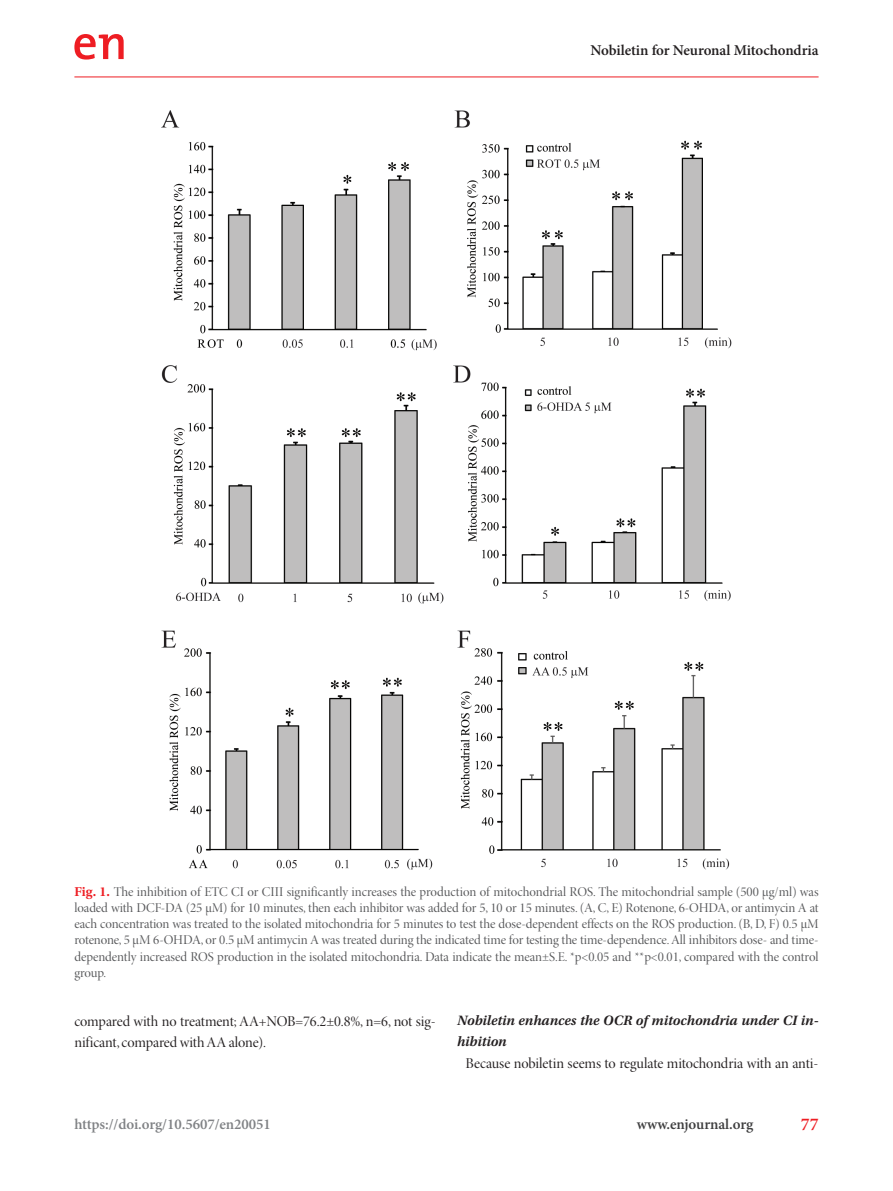
<style>
.page{position:relative;width:893px;height:1191px;background:#fff}
.page>*{position:absolute;margin:0;border:0;box-sizing:border-box;transform-origin:0 0}
.t1{font:600 18px "Minion Pro";color:#ee1d23}
.t2{font:15px/21px "Minion Pro Disp";letter-spacing:-.005em;color:#231f20}
.t3{font:600 15px "Minion Pro";letter-spacing:-.005em;color:#231f20}
.t4{font:600 15px "Minion Pro";letter-spacing:-.005em;color:#808285}
.t5{font:600 15px "Minion Pro";letter-spacing:-.005em;color:#3e3e3f}
.t6{font:italic 600 14.25px/21px "Utopia Std";letter-spacing:-.005em;color:#231f20}
.t7{font:13.5px/16.2px "Minion Pro Disp";letter-spacing:-.01em;color:#57585a;text-align:justify}
.s1{font-family:"Utopia Std";font-weight:600;color:#ee1d23}
</style>
<div class="page">
<hr style="left:74px;top:77px;width:745px;height:1px;background:#ee1d23">
<svg style="left:74px;top:34px;width:50px;height:26px"></svg>
<img style="left:162px;top:110px;width:569px;height:760px">
<p class="t3" style="left:590px;top:40px;width:230px">Nobiletin for Neuronal Mitochondria</p>
<p class="t7" style="left:74px;top:883px;width:746px"><span class="s1">Fig. 1.</span> The inhibition of ETC CI or CIII significantly increases the production of mitochondrial ROS. The mitochondrial sample (500 μg/ml) was loaded with DCF-DA (25 μM) for 10 minutes, then each inhibitor was added for 5, 10 or 15 minutes. (A, C, E) Rotenone, 6-OHDA, or antimycin A at each concentration was treated to the isolated mitochondria for 5 minutes to test the dose-dependent effects on the ROS production. (B, D, F) 0.5 μM rotenone, 5 μM 6-OHDA, or 0.5 μM antimycin A was treated during the indicated time for testing the time-dependence. All inhibitors dose- and time&shy;dependently increased ROS production in the isolated mitochondria. Data indicate the mean±S.E. *p&lt;0.05 and **p&lt;0.01, compared with the control group.</p>
<p class="t2" style="left:74px;top:1010px;width:363px">compared with no treatment; AA+NOB=76.2±0.8%, n=6, not sig&shy;nificant, compared with AA alone).</p>
<p class="t6" style="left:457px;top:1010px;width:363px">Nobiletin enhances the OCR of mitochondria under CI in&shy;hibition</p>
<p class="t2" style="left:466px;top:1052px;width:354px">Because nobiletin seems to regulate mitochondria with an anti-</p>
<p class="t4" style="left:74px;top:1114px;width:198px">https://doi.org/10.5607/en20051</p>
<p class="t5" style="left:637px;top:1114px;width:118px">www.enjournal.org</p>
<h1 class="t1" style="left:801px;top:1112px;width:19px">77</h1>
</div>
